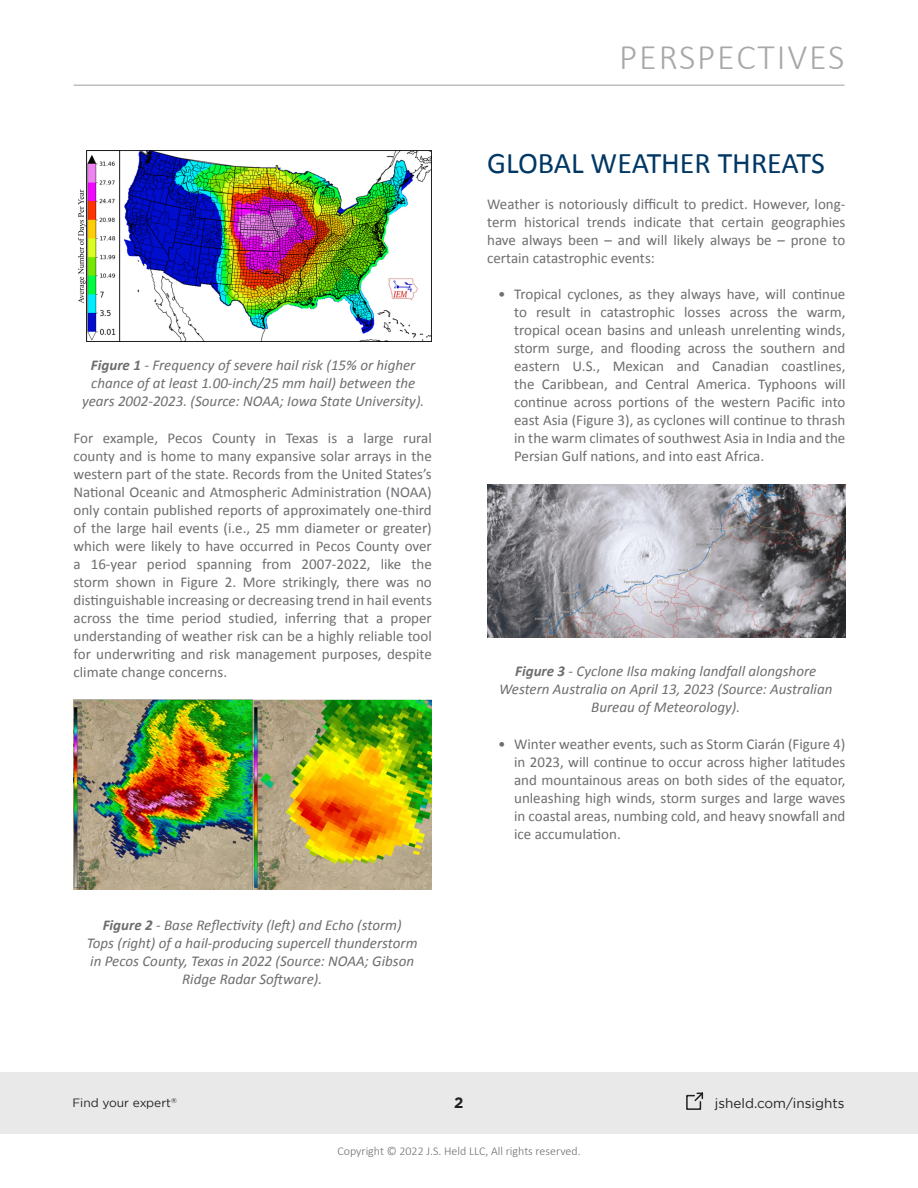
<style>
.page{position:relative;width:918px;height:1188px;background:#fff}
.page>*{position:absolute;margin:0;border:0;box-sizing:border-box;transform-origin:0 0}
.t1{font:300 36px "Calibri";letter-spacing:.05em;color:#a6a8aa}
.Main_Titles{font:30px "Calibri";color:#003764}
.Text_Styles{font:15px/18px "Calibri";color:#6d6e70;text-align:justify}
.t2{font:italic 15px/18px "Calibri";color:#6d6e70;text-align:center}
.t3{font:700 15px "Gotham";color:#231f20}
.t4{font:13.5px "Gotham";color:#231f20}
.t5{font:300 12px "Calibri";color:#6d6e70}
.t6{font:12px "Gotham";color:#241f21}
.t7{font:7.05px "Gotham";color:#241f21}
.s1{font-weight:700}
</style>
<div class="page">
<div style="left:0;top:1072px;width:918px;height:62px;background:#e9e9e9"></div>
<hr style="left:74px;top:85px;width:770px;height:1px;background:#a6a8ab">
<svg style="left:686px;top:1092px;width:18px;height:18px"></svg>
<img style="left:78px;top:151px;width:354px;height:190px">
<img style="left:74px;top:699px;width:358px;height:191px">
<img style="left:487px;top:485px;width:358px;height:153px">
<p class="t2" style="left:82px;top:356px;width:344px"><span class="s1">Figure 1</span> - Frequency of severe hail risk (15% or higher chance of at least 1.00-inch/25 mm hail) between the years 2002-2023. (Source: NOAA; Iowa State University).</p>
<p class="Text_Styles" style="left:74px;top:428px;width:360px">For example, Pecos County in Texas is a large rural county and is home to many expansive solar arrays in the western part of the state. Records from the United States’s National Oceanic and Atmospheric Administration (NOAA) only contain published reports of approximately one-third of the large hail events (i.e., 25 mm diameter or greater) which were likely to have occurred in Pecos County over a 16-year period spanning from 2007-2022, like the storm shown in Figure 2. More strikingly, there was no distinguishable increasing or decreasing trend in hail events across the time period studied, inferring that a proper understanding of weather risk can be a highly reliable tool for underwriting and risk management purposes, despite climate change concerns.</p>
<p class="t2" style="left:87px;top:915px;width:332px"><span class="s1">Figure 2</span> - Base Reflectivity (left) and Echo (storm)<br>Tops (right) of a hail-producing supercell thunderstorm in Pecos County, Texas in 2022 (Source: NOAA; Gibson Ridge Radar Software).</p>
<h1 class="t1" style="left:619px;top:35px;width:227px">PERSPECTIVES</h1>
<p class="Main_Titles" style="left:487px;top:145px;width:339px">GLOBAL WEATHER THREATS</p>
<p class="Text_Styles" style="left:487px;top:194px;width:360px">Weather is notoriously difficult to predict. However, long&shy;term historical trends indicate that certain geographies have always been – and will likely always be – prone to certain catastrophic events:</p>
<p class="Text_Styles" style="left:514px;top:284px;width:333px;text-indent:-16px">• Tropical cyclones, as they always have, will continue to result in catastrophic losses across the warm, tropical ocean basins and unleash unrelenting winds, storm surge, and flooding across the southern and eastern U.S., Mexican and Canadian coastlines, the Caribbean, and Central America. Typhoons will continue across portions of the western Pacific into east Asia (Figure 3), as cyclones will continue to thrash in the warm climates of southwest Asia in India and the Persian Gulf nations, and into east Africa.</p>
<p class="t2" style="left:499px;top:662px;width:335px"><span class="s1">Figure 3</span> - Cyclone Ilsa making landfall alongshore<br>Western Australia on April 13, 2023 (Source: Australian<br>Bureau of Meteorology).</p>
<p class="Text_Styles" style="left:514px;top:734px;width:333px;text-indent:-16px">• Winter weather events, such as Storm Ciarán (Figure 4) in 2023, will continue to occur across higher latitudes and mountainous areas on both sides of the equator, unleashing high winds, storm surges and large waves in coastal areas, numbing cold, and heavy snowfall and ice accumulation.</p>
<p class="t6" style="left:72px;top:1096px;width:100px">Find your expert</p>
<p class="t3" style="left:454px;top:1093px;width:11px">2</p>
<p class="t4" style="left:715px;top:1095px;width:131px">jsheld.com/insights</p>
<p class="t7" style="left:171px;top:1096px;width:7px">®</p>
<p class="t5" style="left:337px;top:1144px;width:245px">Copyright © 2022 J.S. Held LLC, All rights reserved.</p>
</div>
